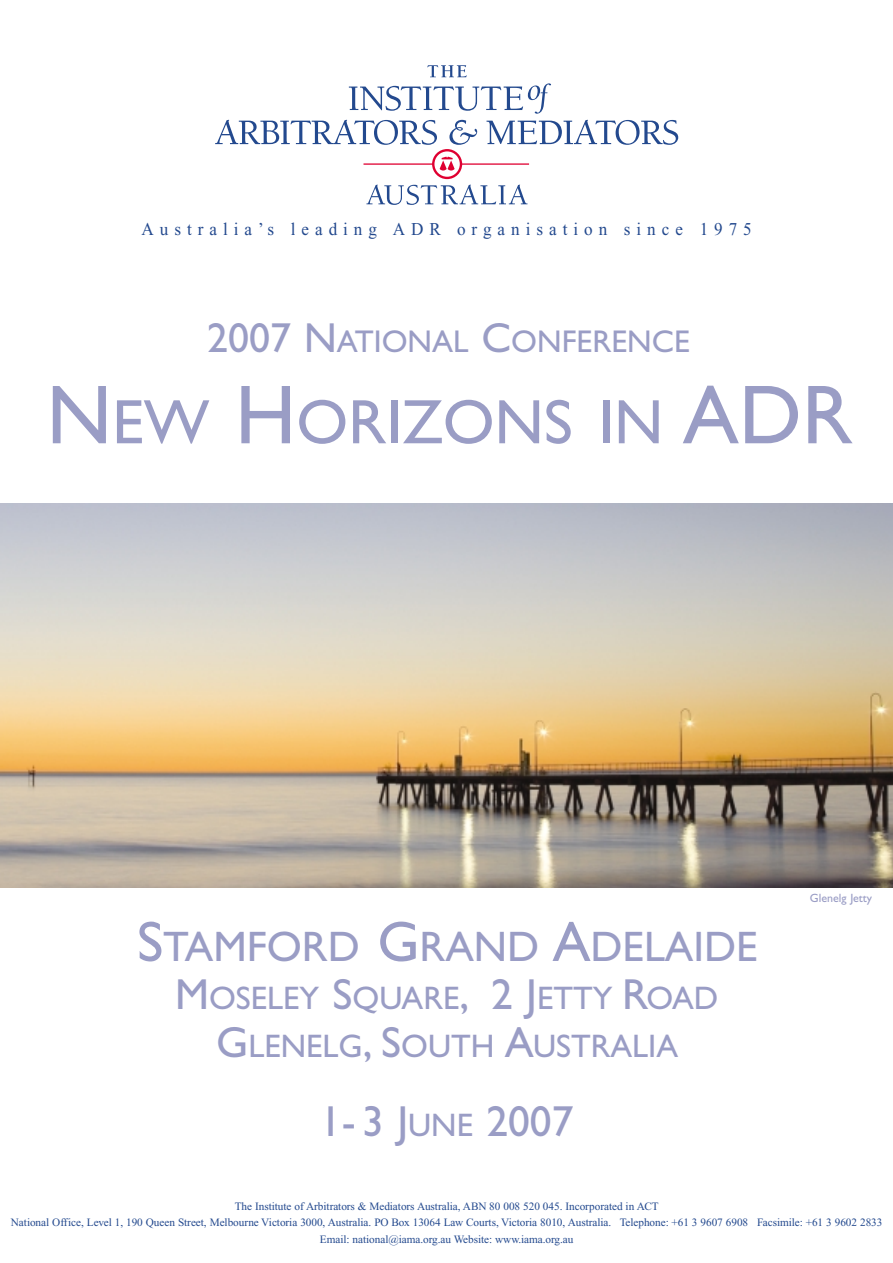
<style>
.page{position:relative;width:893px;height:1263px;background:#fff}
.page>*{position:absolute;margin:0;border:0;box-sizing:border-box;transform-origin:0 0}
.t1{font:63px "Gill Sans";color:#9a9dc5}
.t2{font:43.5px "Gill Sans";color:#9a9dc5}
.t3{font:42.75px "Gill Sans";color:#9a9dc5}
.t4{font:32.7px/48px "Gill Sans";color:#9a9dc5;text-align:center}
.t5{font:31.5px "Gill Sans";color:#9a9dc5}
.t6{font:18px "Times New Roman";letter-spacing:.35em;color:#23498e;scale:.95 1}
.t7{font:12px "Gill Sans";color:#9a9dc5}
.t8{font:11.25px/16.5px "Times New Roman";letter-spacing:-.005em;color:#23498e;text-align:center}
.s1{font-size:42px}
.s2{font-size:84px}
.s3{font-size:57px}
.s4{font-size:43.5px}
.s5{font-size:32.7px}
</style>
<div class="page">
<img style="left:0;top:503px;width:892px;height:384px">
<hr style="left:363px;top:163px;width:166px;height:2px;background:#df0031">
<svg style="left:432px;top:149px;width:30px;height:30px"></svg>
<svg style="left:434px;top:151px;width:26px;height:26px"></svg>
<svg style="left:439px;top:157px;width:15px;height:14px"></svg>
<svg style="left:427px;top:65px;width:39px;height:12px"></svg>
<svg style="left:349px;top:83px;width:202px;height:31px"></svg>
<svg style="left:215px;top:120px;width:222px;height:25px"></svg>
<svg style="left:449px;top:120px;width:28px;height:25px"></svg>
<svg style="left:486px;top:120px;width:192px;height:25px"></svg>
<svg style="left:366px;top:185px;width:161px;height:20px"></svg>
<h3 class="t6" style="left:141px;top:222px;width:644px">Australia’s leading ADR organisation since 1975</h3>
<h3 class="t5" style="left:207px;top:330px;width:484px"><span class="s1">2007 N</span>ATIONAL <span class="s1">C</span>ONFERENCE</h3>
<h1 class="t1" style="left:47px;top:398px;width:807px"><span class="s2">N</span>EW <span class="s2">H</span>ORIZONS IN <span class="s2">ADR</span></h1>
<h3 class="t3" style="left:137px;top:931px;width:622px"><span class="s3">S</span>TAMFORD <span class="s3">G</span>RAND <span class="s3">A</span>DELAIDE</h3>
<h3 class="t4" style="left:175px;top:977px;width:544px"><span class="s4">M</span>OSELEY <span class="s4">S</span>QUARE<span class="s4">, 2 J</span>ETTY <span class="s4">R</span>OAD<br><span class="s4">G</span>LENELG<span class="s4">, S</span>OUTH <span class="s4">A</span>USTRALIA</h3>
<h2 class="t2" style="left:320px;top:1106px;width:255px">1- 3 J<span class="s5">UNE</span> 2007</h2>
<p class="t7" style="left:809px;top:893px;width:64px">Glenelg Jetty</p>
<p class="t8" style="left:11px;top:1199px;width:873px">The Institute of Arbitrators &amp; Mediators Australia, ABN 80 008 520 045. Incorporated in ACT<br>National Office, Level 1, 190 Queen Street, Melbourne Victoria 3000, Australia. PO Box 13064 Law Courts, Victoria 8010, Australia. Telephone: +61 3 9607 6908 Facsimile: +61 3 9602 2833<br>Email: national@iama.org.au Website: www.iama.org.au</p>
</div>
